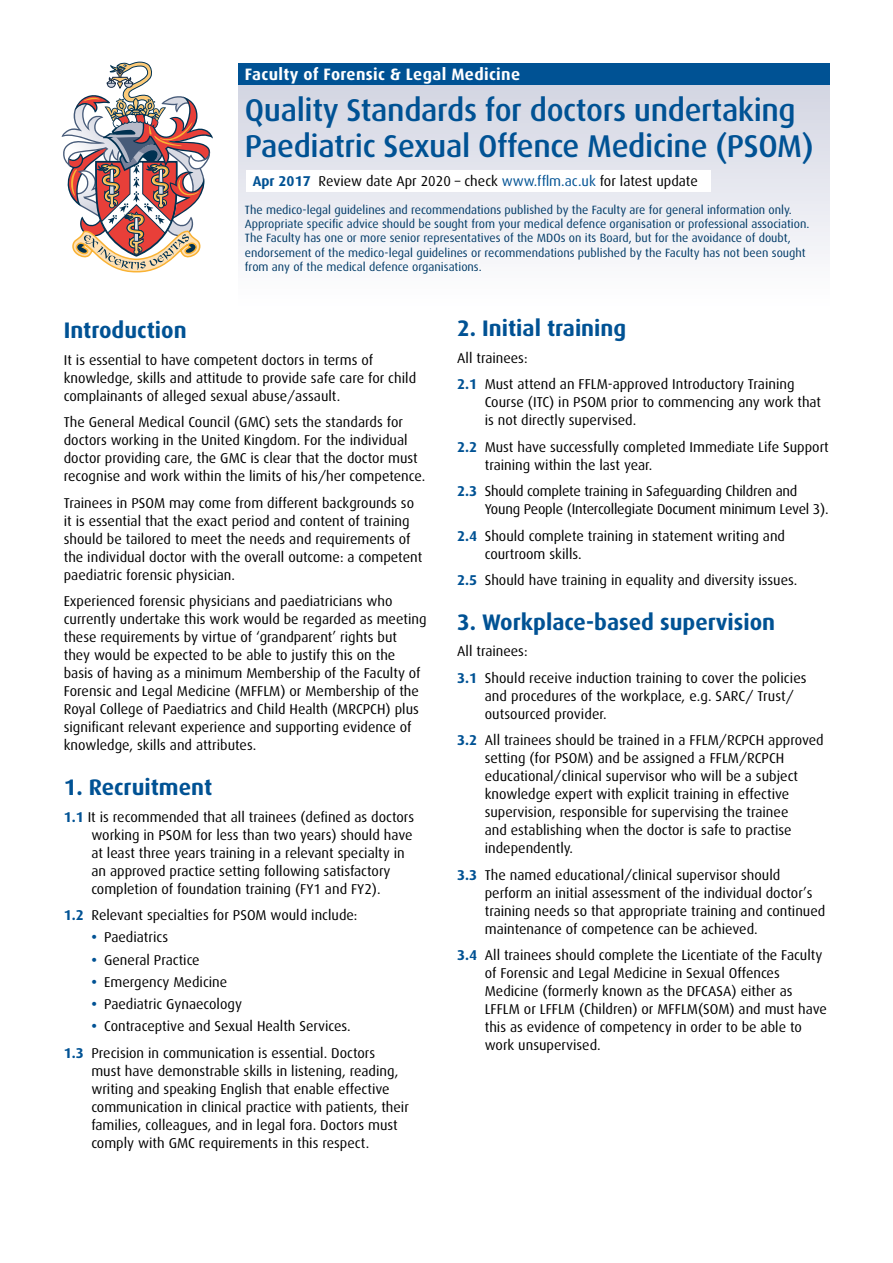
<style>
.page{position:relative;width:893px;height:1263px;background:#fff}
.page>*{position:absolute;margin:0;border:0;box-sizing:border-box;transform-origin:0 0}
.t1{font:500 31.5px/36px "Dax";letter-spacing:-.01em;color:#005294}
.t2{font:700 22.5px "Dax";color:#005294}
.t3{font:700 16.5px "Dax";letter-spacing:.02em;color:#fff}
.t4{font:14.25px/18px "Dax";color:#000}
.t5{font:12px/14.2px "Dax";color:#003a67}
.s1{font-weight:700;color:#005294}
.s2{color:#005294}
</style>
<div class="page">
<div style="left:238px;top:85px;width:591px;height:236px;background:linear-gradient(to bottom,#d3d5e2,#fff)"></div>
<div style="left:238px;top:64px;width:591px;height:21px;background:#005294"></div>
<svg style="left:62px;top:62px;width:151px;height:210px"></svg>
<div style="left:247px;top:170px;width:464px;height:21px;background:#fff"></div>
<p class="t3" style="left:245px;top:65px;width:277px">Faculty of Forensic &amp; Legal Medicine</p>
<h1 class="t1" style="left:245px;top:92px;width:570px">Quality Standards for doctors undertaking<br>Paediatric Sexual Offence Medicine (PSOM)</h1>
<p class="t4" style="left:253px;top:172px;width:446px"><span class="s1">Apr 2017</span> Review date Apr 2020 – check <span class="s2">www.fflm.ac.uk</span> for latest update</p>
<p class="t5" style="left:245px;top:203px;width:566px">The medico-legal guidelines and recommendations published by the Faculty are for general information only.<br>Appropriate specific advice should be sought from your medical defence organisation or professional association.<br>The Faculty has one or more senior representatives of the MDOs on its Board, but for the avoidance of doubt, endorsement of the medico-legal guidelines or recommendations published by the Faculty has not been sought from any of the medical defence organisations.</p>
<h2 class="t2" style="left:64px;top:318px;width:124px">Introduction</h2>
<p class="t4" style="left:64px;top:351px;width:354px">It is essential to have competent doctors in terms of knowledge, skills and attitude to provide safe care for child complainants of alleged sexual abuse/assault.</p>
<p class="t4" style="left:64px;top:414px;width:363px">The General Medical Council (GMC) sets the standards for doctors working in the United Kingdom. For the individual doctor providing care, the GMC is clear that the doctor must recognise and work within the limits of his/her competence.</p>
<p class="t4" style="left:64px;top:494px;width:360px">Trainees in PSOM may come from different backgrounds so it is essential that the exact period and content of training should be tailored to meet the needs and requirements of the individual doctor with the overall outcome: a competent paediatric forensic physician.</p>
<p class="t4" style="left:64px;top:593px;width:364px">Experienced forensic physicians and paediatricians who currently undertake this work would be regarded as meeting these requirements by virtue of ‘grandparent’ rights but they would be expected to be able to justify this on the basis of having as a minimum Membership of the Faculty of Forensic and Legal Medicine (MFFLM) or Membership of the Royal College of Paediatrics and Child Health (MRCPCH) plus significant relevant experience and supporting evidence of knowledge, skills and attributes.</p>
<h2 class="t2" style="left:64px;top:774px;width:150px">1. Recruitment</h2>
<p class="t4" style="left:91px;top:808px;width:324px;text-indent:-28px"><span class="s1">1.1</span> It is recommended that all trainees (defined as doctors working in PSOM for less than two years) should have at least three years training in a relevant specialty in an approved practice setting following satisfactory completion of foundation training (FY1 and FY2).</p>
<p class="t4" style="left:64px;top:906px;width:295px"><span class="s1">1.2</span> Relevant specialties for PSOM would include:</p>
<p class="t4" style="left:91px;top:928px;width:78px"><span class="s1">•</span> Paediatrics</p>
<p class="t4" style="left:91px;top:951px;width:110px"><span class="s1">•</span> General Practice</p>
<p class="t4" style="left:91px;top:973px;width:137px"><span class="s1">•</span> Emergency Medicine</p>
<p class="t4" style="left:91px;top:995px;width:152px"><span class="s1">•</span> Paediatric Gynaecology</p>
<p class="t4" style="left:64px;top:1013px;width:313px;line-height:26.5px;text-align:center"><span class="s1">•</span> Contraceptive and Sexual Health Services.<br><span class="s1">1.3</span> Precision in communication is essential. Doctors</p>
<p class="t4" style="left:91px;top:1062px;width:319px">must have demonstrable skills in listening, reading, writing and speaking English that enable effective communication in clinical practice with patients, their families, colleagues, and in legal fora. Doctors must comply with GMC requirements in this respect.</p>
<h2 class="t2" style="left:457px;top:316px;width:171px">2. Initial training</h2>
<p class="t4" style="left:457px;top:345px;width:339px;line-height:26.5px">All trainees:<br><span class="s1">2.1</span> Must attend an FFLM-approved Introductory Training</p>
<p class="t4" style="left:485px;top:393px;width:338px">Course (ITC) in PSOM prior to commencing any work that is not directly supervised.</p>
<p class="t4" style="left:485px;top:438px;width:346px;text-indent:-28px"><span class="s1">2.2</span> Must have successfully completed Immediate Life Support training within the last year.</p>
<p class="t4" style="left:485px;top:482px;width:345px;text-indent:-28px"><span class="s1">2.3</span> Should complete training in Safeguarding Children and<br>Young People (Intercollegiate Document minimum Level 3).</p>
<p class="t4" style="left:485px;top:527px;width:302px;text-indent:-28px"><span class="s1">2.4</span> Should complete training in statement writing and courtroom skills.</p>
<p class="t4" style="left:457px;top:571px;width:342px"><span class="s1">2.5</span> Should have training in equality and diversity issues.</p>
<h2 class="t2" style="left:457px;top:609px;width:320px">3. Workplace-based supervision</h2>
<p class="t4" style="left:457px;top:638px;width:351px;line-height:26.5px">All trainees:<br><span class="s1">3.1</span> Should receive induction training to cover the policies</p>
<p class="t4" style="left:485px;top:687px;width:311px">and procedures of the workplace, e.g. SARC/ Trust/ outsourced provider.</p>
<p class="t4" style="left:485px;top:732px;width:340px;text-indent:-28px"><span class="s1">3.2</span> All trainees should be trained in a FFLM/RCPCH approved setting (for PSOM) and be assigned a FFLM/RCPCH educational/clinical supervisor who will be a subject knowledge expert with explicit training in effective supervision, responsible for supervising the trainee<br>and establishing when the doctor is safe to practise independently.</p>
<p class="t4" style="left:485px;top:866px;width:342px;text-indent:-28px"><span class="s1">3.3</span> The named educational/clinical supervisor should perform an initial assessment of the individual doctor’s training needs so that appropriate training and continued maintenance of competence can be achieved.</p>
<p class="t4" style="left:485px;top:947px;width:344px;text-indent:-28px"><span class="s1">3.4</span> All trainees should complete the Licentiate of the Faculty of Forensic and Legal Medicine in Sexual Offences Medicine (formerly known as the DFCASA) either as LFFLM or LFFLM (Children) or MFFLM(SOM) and must have this as evidence of competency in order to be able to work unsupervised.</p>
</div>
